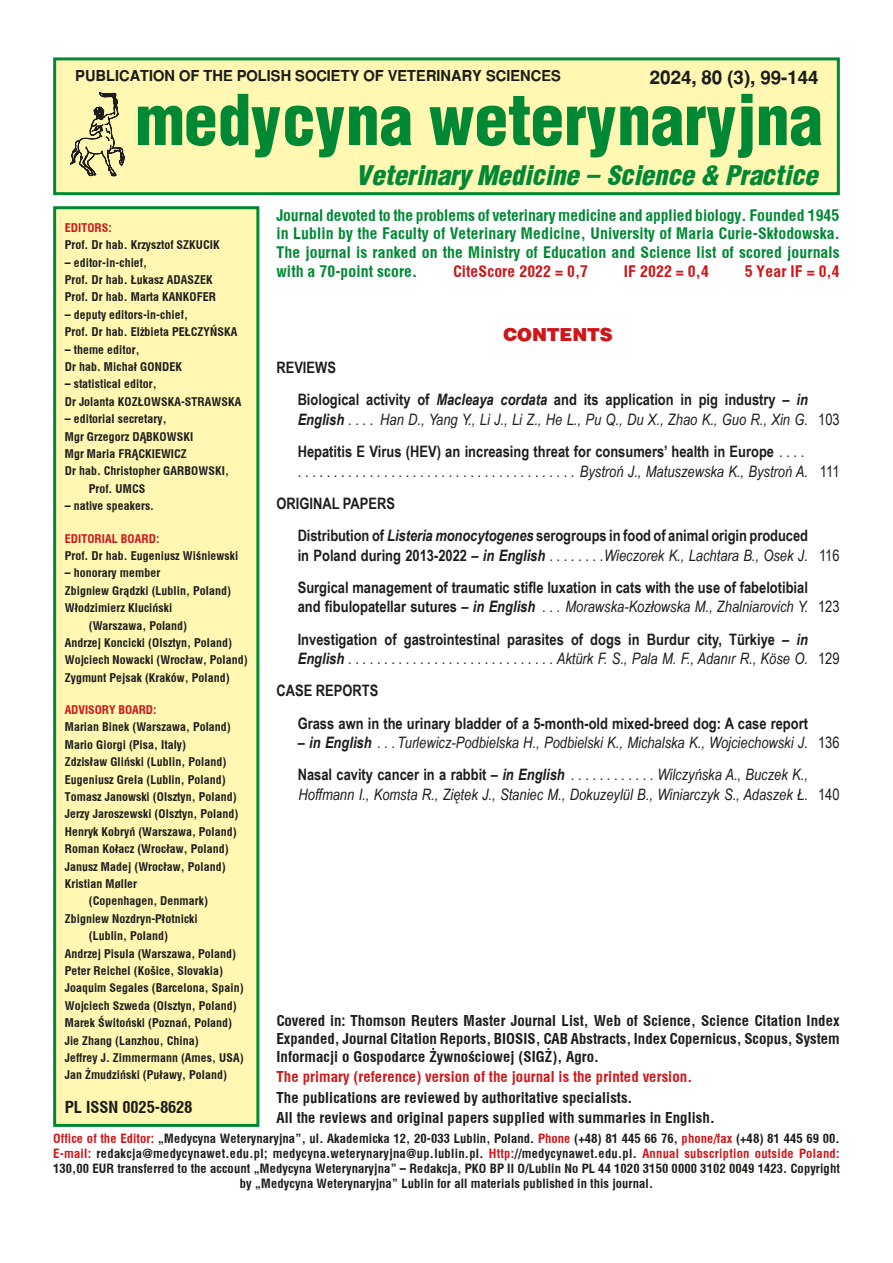
<style>
.page{position:relative;width:893px;height:1263px;background:#fff}
.page>*{position:absolute;margin:0;border:0;box-sizing:border-box;transform-origin:0 0}
.t1{font:68.25px "Switz Cond Blackpl";color:#008834}
.t2{font:italic 27px "Switz Cond Blackpl";color:#008834}
.t3{font:700 18.75px "Switzerlandpl";color:#1d1d1b}
.t4{font:18px "Switzerland Blackpl";color:#cd171a}
.t5{font:700 16.5px "Switzerland Condpl";letter-spacing:-.01em;color:#1d1d1b}
.t6{font:700 15.9px/18.8px "Switzerland Condpl";color:#008834;text-align:justify}
.t7{font:700 15.9px "Switzerland Condpl";color:#cd171a}
.t8{font:700 15.75px/32.2px "Arial Narrow";color:#1d1d1b}
.t9{font:italic 15.75px/32.2px "Arial Narrow";color:#1d1d1b}
.t10{font:15.75px "Arial Narrow";color:#1d1d1b}
.t11{font:700 15px/18px "Switzerland Condpl";color:#1d1d1b;text-align:justify}
.t12{font:700 15px "Switzerland Condpl";color:#cd171a}
.t13{font:700 15px "Switzerlandpl";color:#1d1d1b}
.t14{font:700 12.75px/15px "Switzerland Condpl";color:#1d1d1b;text-align:center}
.t15{font:700 12px/17.4px "Switzerland Condpl";color:#1d1d1b}
.t16{font:700 12px "Switzerland Condpl";color:#cd171a}
.s1{font-family:"Arial"}
.s2{font-style:italic}
.s3{font-weight:400}
.s4{font-weight:400;font-style:italic}
.s5{font-weight:700}
.s6{font-style:normal}
.s7{font-weight:700;font-style:normal}
.s8{color:#cd171a}
</style>
<div class="page">
<div style="left:53px;top:57px;width:787px;height:138px;background:#fff7b2;border:3px solid #008834"></div>
<div style="left:53px;top:206px;width:206px;height:921px;background:#fff7b2;border:3px solid #008834"></div>
<svg style="left:70px;top:91px;width:54px;height:85px"></svg>
<p class="t13" style="left:75px;top:67px;width:487px">PUBLICATION OF THE POLISH SOCIETY OF VETERINARY SCIENCES</p>
<h3 class="t3" style="left:650px;top:66px;width:170px">2024, 80 (3), 99-144</h3>
<h1 class="t1" style="left:136px;top:74px;width:689px">medycyna weterynaryjna</h1>
<h2 class="t2" style="left:356px;top:157px;width:463px">Veterinary Medicine – Science &amp; Practice</h2>
<p class="t16" style="left:65px;top:220px;width:49px">EDITORS:</p>
<p class="t15" style="left:65px;top:236px;width:157px">Prof. Dr hab. Krzysztof SZKUCIK</p>
<p class="t15" style="left:65px;top:253px;width:153px">– editor-in-chief,<br>Prof. Dr hab. Łukasz ADASZEK<br>Prof. Dr hab. Marta KANKOFER</p>
<p class="t15" style="left:65px;top:306px;width:174px">– deputy editors-in-chief,<br>Prof. Dr hab. El¿bieta PEŁCZYÑSKA</p>
<p class="t15" style="left:65px;top:340px;width:119px">– theme editor,<br>Dr hab. Michał GONDEK</p>
<p class="t15" style="left:65px;top:375px;width:178px">– statistical editor,<br>Dr Jolanta KOZŁOWSKA-STRAWSKA</p>
<p class="t15" style="left:65px;top:410px;width:103px">– editorial secretary,</p>
<p class="t15" style="left:65px;top:427px;width:130px">Mgr Grzegorz D¥BKOWSKI</p>
<p class="t15" style="left:65px;top:445px;width:124px">Mgr Maria FR¥CKIEWICZ</p>
<p class="t15" style="left:65px;top:462px;width:166px">Dr hab. Christopher GARBOWSKI,</p>
<p class="t15" style="left:89px;top:480px;width:58px">Prof. UMCS</p>
<p class="t15" style="left:65px;top:497px;width:91px">– native speakers.</p>
<p class="t16" style="left:65px;top:531px;width:96px">EDITORIAL BOARD:</p>
<p class="t15" style="left:65px;top:547px;width:175px">Prof. Dr hab. Eugeniusz Wiœniewski</p>
<p class="t15" style="left:65px;top:564px;width:97px">– honorary member</p>
<p class="t15" style="left:65px;top:582px;width:168px">Zbigniew Gr¹dzki (Lublin, Poland)</p>
<p class="t15" style="left:65px;top:599px;width:109px">W³odzimierz Kluciñski</p>
<p class="t15" style="left:89px;top:616px;width:100px">(Warszawa, Poland)</p>
<p class="t15" style="left:65px;top:634px;width:169px">Andrzej Koncicki (Olsztyn, Poland)</p>
<p class="t15" style="left:65px;top:651px;width:184px">Wojciech Nowacki (Wroc³aw, Poland)</p>
<p class="t15" style="left:65px;top:669px;width:166px">Zygmunt Pejsak (Kraków, Poland)</p>
<p class="t16" style="left:65px;top:702px;width:93px">ADVISORY BOARD:</p>
<p class="t15" style="left:65px;top:718px;width:168px">Marian Binek (Warszawa, Poland)</p>
<p class="t15" style="left:65px;top:736px;width:123px">Mario Giorgi (Pisa, Italy)</p>
<p class="t15" style="left:65px;top:753px;width:163px">Zdzis³aw Gliñski (Lublin, Poland)</p>
<p class="t15" style="left:65px;top:770px;width:162px">Eugeniusz Grela (Lublin, Poland)</p>
<p class="t15" style="left:65px;top:788px;width:173px">Tomasz Janowski (Olsztyn, Poland)</p>
<p class="t15" style="left:65px;top:805px;width:175px">Jerzy Jaroszewski (Olsztyn, Poland)</p>
<p class="t15" style="left:65px;top:823px;width:174px">Henryk Kobryñ (Warszawa, Poland)</p>
<p class="t15" style="left:65px;top:840px;width:165px">Roman Ko³acz (Wroc³aw, Poland)</p>
<p class="t15" style="left:65px;top:857px;width:162px">Janusz Madej (Wroc³aw, Poland)</p>
<p class="t15" style="left:65px;top:875px;width:74px">Kristian Møller</p>
<p class="t15" style="left:89px;top:892px;width:121px">(Copenhagen, Denmark)</p>
<p class="t15" style="left:65px;top:910px;width:135px">Zbigniew Nozdryn-P³otnicki</p>
<p class="t15" style="left:89px;top:927px;width:81px">(Lublin, Poland)</p>
<p class="t15" style="left:65px;top:944px;width:173px">Andrzej Pisula (Warszawa, Poland)</p>
<p class="t15" style="left:65px;top:962px;width:160px">Peter Reichel (Ko<span class="s1">š</span>ice, Slovakia)</p>
<p class="t15" style="left:65px;top:979px;width:180px">Joaquim Segales (Barcelona, Spain)</p>
<p class="t15" style="left:65px;top:997px;width:173px">Wojciech Szweda (Olsztyn, Poland)</p>
<p class="t15" style="left:65px;top:1014px;width:169px">Marek Œwitoñski (Poznañ, Poland)</p>
<p class="t15" style="left:65px;top:1031px;width:135px">Jie Zhang (Lanzhou, China)</p>
<p class="t15" style="left:65px;top:1049px;width:180px">Jeffrey J. Zimmermann (Ames, USA)</p>
<p class="t15" style="left:65px;top:1066px;width:164px">Jan ¯mudziñski (Pu³awy, Poland)</p>
<h3 class="t5" style="left:65px;top:1097px;width:129px">PL ISSN 0025-8628</h3>
<p class="t6" style="left:276px;top:205px;width:565px">Journal devoted to the problems of veterinary medicine and applied biology. Founded 1945 in Lublin by the Faculty of Veterinary Medicine, University of Maria Curie-Sk³odowska.<br>The journal is ranked on the Ministry of Education and Science list of scored journals with a 70-point score.</p>
<h3 class="t7" style="left:453px;top:261px;width:137px">CiteScore 2022 = 0,7</h3>
<h3 class="t7" style="left:624px;top:261px;width:87px">IF 2022 = 0,4</h3>
<h3 class="t7" style="left:745px;top:261px;width:97px">5 Year IF = 0,4</h3>
<h3 class="t4" style="left:503px;top:323px;width:111px">CONTENTS</h3>
<h3 class="t8" style="left:298px;top:351px;width:512px;text-indent:-21px">REVIEWS<br>Biological activity of <span class="s2">Macleaya cordata</span> and its application in pig industry <span class="s2">– in</span></h3>
<h3 class="t8" style="left:298px;top:402px;width:543px"><span class="s2">English</span> <span class="s3">. . . .</span> <span class="s4">Han D., Yang Y., Li J., Li Z., He L., Pu Q., Du X., Zhao K., Guo R., Xin G.</span> <span class="s3">103<br></span>Hepatitis E Virus (HEV) an increasing threat for consumers’ health in Europe <span class="s3">. . . .</span></h3>
<h3 class="t10" style="left:298px;top:459px;width:543px">. . . . . . . . . . . . . . . . . . . . . . . . . . . . . . . . . . . . . . . <span class="s2">Bystroń J., Matuszewska K., Bystroń A.</span> 111</h3>
<h3 class="t8" style="left:276px;top:486px;width:120px">ORIGINAL PAPERS</h3>
<h3 class="t8" style="left:298px;top:519px;width:512px">Distribution of <span class="s2">Listeria monocytogenes</span> serogroups in food of animal origin produced</h3>
<h3 class="t8" style="left:298px;top:538px;width:543px">in Poland during 2013-2022 <span class="s2">– in English</span> <span class="s3">. . . . . . .</span> <span class="s4">Wieczorek K., Lachtara B., Osek J.</span> <span class="s3">116<br></span>Surgical management of traumatic stifle luxation in cats with the use of fabelotibial</h3>
<h3 class="t8" style="left:298px;top:590px;width:543px">and fibulopatellar sutures <span class="s2">– in English</span> <span class="s3">. . .</span> <span class="s4">Morawska-Kozłowska M., Zhalniarovich Y.</span> <span class="s3">123<br></span>Investigation of gastrointestinal parasites of dogs in Burdur city, Türkiye <span class="s2">– in</span></h3>
<h3 class="t9" style="left:298px;top:642px;width:543px"><span class="s5">English</span> <span class="s6">. . . . . . . . . . . . . . . . . . . . . . . . . . . . .</span> Aktürk F. S., Pala M. F., Adanır R., Köse O. <span class="s6">129</span></h3>
<h3 class="t8" style="left:276px;top:674px;width:103px">CASE REPORTS</h3>
<h3 class="t8" style="left:298px;top:706px;width:512px">Grass awn in the urinary bladder of a 5-month-old mixed-breed dog: A case report</h3>
<h3 class="t9" style="left:298px;top:726px;width:543px"><span class="s5">– in English</span> <span class="s6">. .</span> Turlewicz-Podbielska H., Podbielski K., Michalska K., Wojciechowski J. <span class="s6">136<br></span><span class="s7">Nasal cavity cancer in a rabbit</span> <span class="s5">– in English</span> <span class="s6">. . . . . . . . . . . .</span> Wilczyńska A., Buczek K.,</h3>
<h3 class="t9" style="left:299px;top:778px;width:542px">Hoffmann I., Komsta R., Ziętek J., Staniec M., Dokuzeylül B., Winiarczyk S., Adaszek Ł. <span class="s6">140</span></h3>
<p class="t11" style="left:276px;top:1011px;width:565px">Covered in: Thomson Reuters Master Journal List, Web of Science, Science Citation Index Expanded, Journal Citation Reports, BIOSIS, CAB Abstracts, Index Copernicus, Scopus, System Informacji o Gospodarce Żywnościowej (SIGŻ), Agro.</p>
<p class="t12" style="left:276px;top:1067px;width:417px">The primary (reference) version of the journal is the printed version.</p>
<p class="t11" style="left:276px;top:1087px;width:440px;line-height:20.5px">The publications are reviewed by authoritative specialists.<br>All the reviews and original papers supplied with summaries in English.</p>
<p class="t14" style="left:53px;top:1130px;width:788px"><span class="s8">Office of the Editor:</span> „Medycyna Weterynaryjna”, ul. Akademicka 12, 20-033 Lublin, Poland. <span class="s8">Phone</span> (+48) 81 445 66 76, <span class="s8">phone/fax</span> (+48) 81 445 69 00.<br><span class="s8">E-mail:</span> redakcja@medycynawet.edu.pl; medycyna.weterynaryjna@up.lublin.pl. <span class="s8">Http:</span>//medycynawet.edu.pl. <span class="s8">Annual subscription outside Poland:<br></span>130,00 EUR transferred to the account „Medycyna Weterynaryjna” – Redakcja, PKO BP II O/Lublin No PL 44 1020 3150 0000 3102 0049 1423. Copyright by „Medycyna Weterynaryjna” Lublin for all materials published in this journal.</p>
</div>
